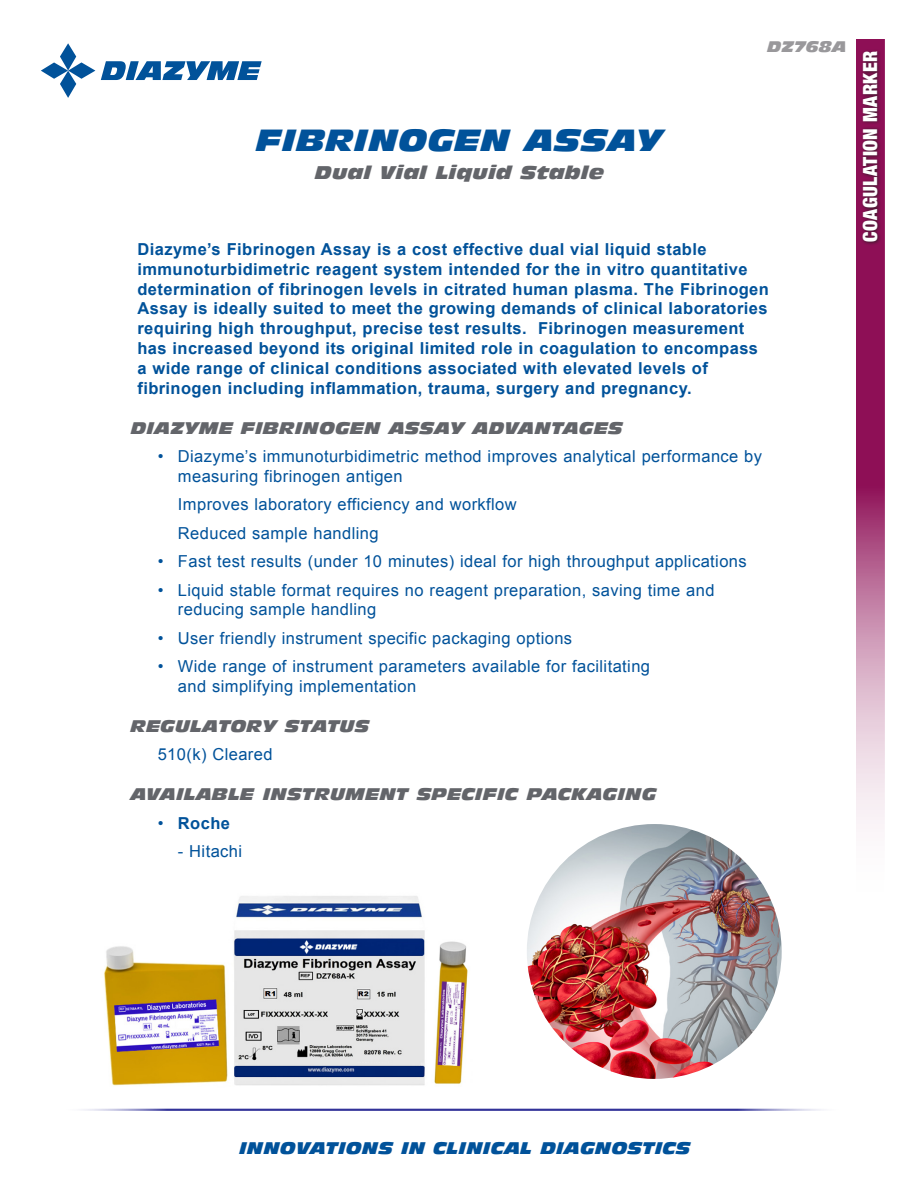
<style>
.page{position:relative;width:918px;height:1188px;background:#fff}
.page>*{position:absolute;margin:0;border:0;box-sizing:border-box;transform-origin:0 0}
.product_pg1{font:italic 30px "Antique Olive Nord";letter-spacing:.025em;color:#01529a}
.product_pg1-2{font:900 condensed 19.5px "Helvetica Neue";letter-spacing:.025em;color:#fff}
.product_pg1-3{font:italic 18px "Antique Olive Nord";letter-spacing:.02em;color:#63656a}
.bullet_pg_1{font:700 16.5px/19.8px "Arial";letter-spacing:.025em;color:#01529a}
.bullet_pg_1-2{font:16.5px/19.8px "Arial";letter-spacing:.025em;color:#01529a}
.bullet_pg_1-3{font:italic 16.5px "Antique Olive Nord";letter-spacing:.025em;color:#63656a}
.t1{font:italic 16.5px "Antique Olive Nord";letter-spacing:.025em;color:#01529a}
.t2{font:italic 15px "Antique Olive Nord";letter-spacing:.025em;color:#99989b}
.s1{font-weight:400}
</style>
<div class="page">
<hr style="left:59px;top:1109px;width:787px;height:2px;background:#339">
<img style="left:527px;top:824px;width:255px;height:255px;border-radius:127px">
<img style="left:103px;top:896px;width:365px;height:190px">
<svg style="left:41px;top:43px;width:54px;height:55px"></svg>
<svg style="left:101px;top:61px;width:161px;height:19px"></svg>
<svg style="left:856px;top:39px;width:28px;height:790px;background:#b1598a"></svg>
<div style="left:861px;top:49px;width:21px;height:197px;background:#231f20;opacity:.8"></div>
<p class="product_pg1" style="left:257px;top:121px;width:407px">FIBRINOGEN ASSAY</p>
<p class="product_pg1-3" style="left:315px;top:161px;width:291px">Dual Vial Liquid Stable</p>
<p class="t2" style="left:767px;top:37px;width:81px">DZ768A</p>
<p class="bullet_pg_1" style="left:137px;top:240px;width:633px">Diazyme’s Fibrinogen Assay is a cost effective dual vial liquid stable immunoturbidimetric reagent system intended for the in vitro quantitative determination of fibrinogen levels in citrated human plasma. The Fibrinogen Assay is ideally suited to meet the growing demands of clinical laboratories requiring high throughput, precise test results. Fibrinogen measurement has increased beyond its original limited role in coagulation to encompass a wide range of clinical conditions associated with elevated levels of fibrinogen including inflammation, trauma, surgery and pregnancy.</p>
<p class="bullet_pg_1-3" style="left:131px;top:417px;width:493px">DIAZYME FIBRINOGEN ASSAY ADVANTAGES</p>
<p class="bullet_pg_1-2" style="left:178px;top:446px;width:586px;text-indent:-20px">• Diazyme’s immunoturbidimetric method improves analytical performance by measuring fibrinogen antigen</p>
<p class="bullet_pg_1-2" style="left:178px;top:495px;width:340px">Improves laboratory efficiency and workflow</p>
<p class="bullet_pg_1-2" style="left:178px;top:523px;width:202px">Reduced sample handling</p>
<p class="bullet_pg_1-2" style="left:158px;top:552px;width:591px">• Fast test results (under 10 minutes) ideal for high throughput applications</p>
<p class="bullet_pg_1-2" style="left:178px;top:580px;width:538px;text-indent:-20px">• Liquid stable format requires no reagent preparation, saving time and reducing sample handling</p>
<p class="bullet_pg_1-2" style="left:158px;top:628px;width:416px">• User friendly instrument specific packaging options</p>
<p class="bullet_pg_1-2" style="left:158px;top:657px;width:494px">• Wide range of instrument parameters available for facilitating</p>
<p class="bullet_pg_1-2" style="left:178px;top:676px;width:240px">and simplifying implementation</p>
<p class="bullet_pg_1-3" style="left:131px;top:715px;width:240px">REGULATORY STATUS</p>
<p class="bullet_pg_1-2" style="left:158px;top:745px;width:116px">510(k) Cleared</p>
<p class="bullet_pg_1-3" style="left:131px;top:784px;width:527px">AVAILABLE INSTRUMENT SPECIFIC PACKAGING</p>
<p class="bullet_pg_1" style="left:158px;top:814px;width:74px"><span class="s1">•</span> Roche</p>
<p class="bullet_pg_1-2" style="left:178px;top:842px;width:66px">- Hitachi</p>
<p class="product_pg1-2" style="left:854px;top:242px;width:193px;rotate:-90deg">COAGULATION MARKER</p>
<p class="t1" style="left:239px;top:1138px;width:453px">INNOVATIONS IN CLINICAL DIAGNOSTICS</p>
</div>
